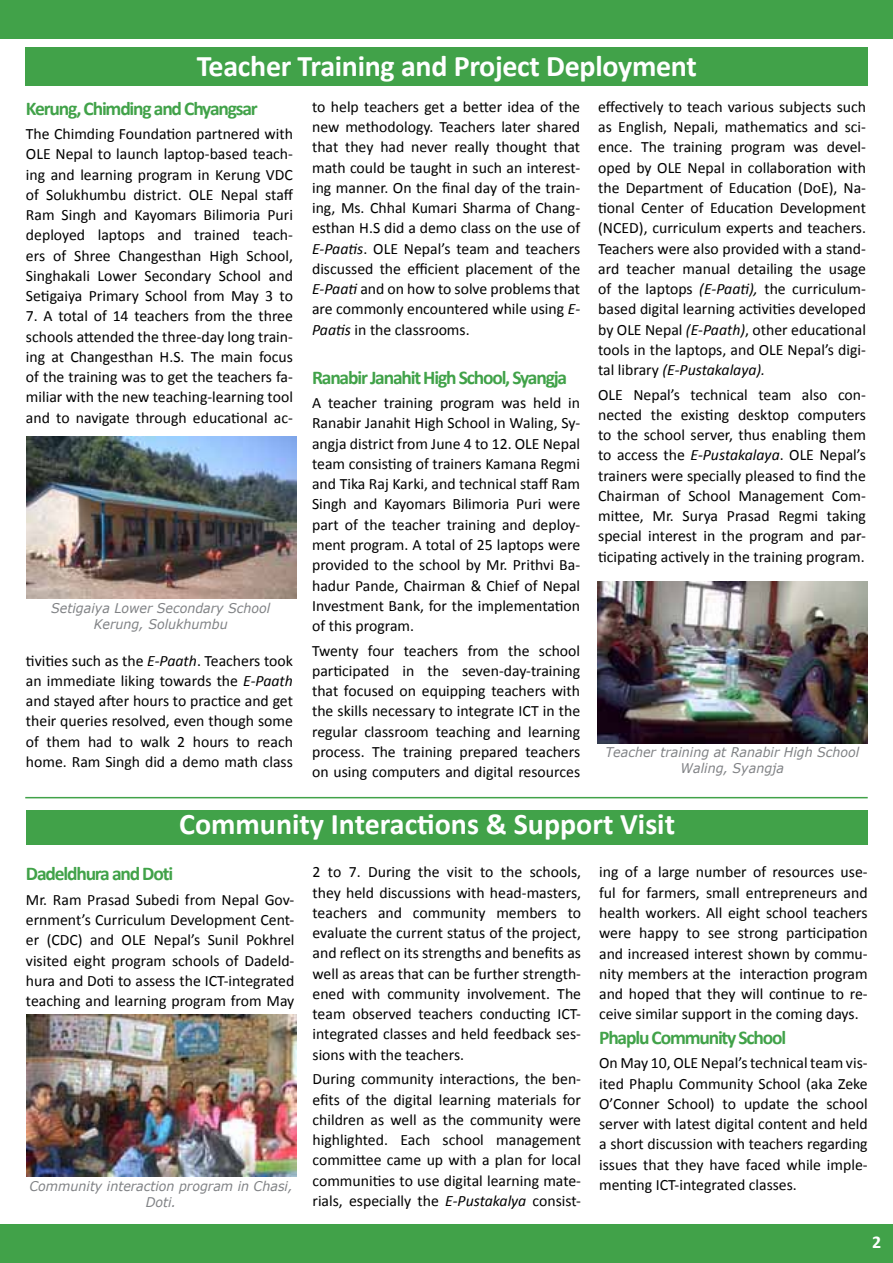
<style>
.page{position:relative;width:893px;height:1263px;background:#fff}
.page>*{position:absolute;margin:0;border:0;box-sizing:border-box;transform-origin:0 0}
.t1{font:700 30px "Calibri";letter-spacing:-.01em;color:#fff}
.t2{font:700 19.5px "Calibri";letter-spacing:-.06em;color:#41a249}
.t3{font:700 18px "Calibri";color:#fff}
.t4{font:15.75px/20.2px "Calibri";color:#000;text-align:justify}
.t5{font:italic 13.35px/16px "Verdana";color:#808285;text-align:center;scale:.94 1}
.s1{font-style:italic}
</style>
<div class="page">
<div style="left:0;top:1225px;width:893px;height:38px;background:#41a249"></div>
<div style="left:0;top:0;width:893px;height:39px;background:#41a249"></div>
<img style="left:26px;top:1015px;width:270px;height:162px">
<hr style="left:25px;top:797px;width:843px;height:1px;background:#41a249">
<div style="left:26px;top:810px;width:842px;height:34px;background:#41a249"></div>
<div style="left:25px;top:47px;width:843px;height:39px;background:#41a249"></div>
<img style="left:26px;top:437px;width:270px;height:162px">
<img style="left:598px;top:581px;width:270px;height:162px">
<h1 class="t1" style="left:197px;top:48px;width:502px">Teacher Training and Project Deployment</h1>
<p class="t2" style="left:26px;top:96px;width:233px">Kerung, Chimding and Chyangsar</p>
<p class="t4" style="left:26px;top:123px;width:269px">The Chimding Foundation partnered with OLE Nepal to launch laptop-based teach&shy;ing and learning program in Kerung VDC of Solukhumbu district. OLE Nepal staff Ram Singh and Kayomars Bilimoria Puri deployed laptops and trained teach&shy;ers of Shree Changesthan High School, Singhakali Lower Secondary School and Setigaiya Primary School from May 3 to</p>
<p class="t4" style="left:26px;top:305px;width:268px">7. A total of 14 teachers from the three schools attended the three-day long train&shy;ing at Changesthan H.S. The main focus of the training was to get the teachers fa&shy;miliar with the new teaching-learning tool and to navigate through educational ac-</p>
<p class="t5" style="left:51px;top:600px;width:234px">Setigaiya Lower Secondary School<br>Kerung, Solukhumbu</p>
<p class="t4" style="left:26px;top:650px;width:268px">tivities such as the <span class="s1">E-Paath</span>. Teachers took an immediate liking towards the <span class="s1">E-Paath </span>and stayed after hours to practice and get their queries resolved, even though some of them had to walk 2 hours to reach home. Ram Singh did a demo math class</p>
<p class="t4" style="left:312px;top:96px;width:270px">to help teachers get a better idea of the new methodology. Teachers later shared that they had never really thought that math could be taught in such an interest&shy;ing manner. On the final day of the train&shy;ing, Ms. Chhal Kumari Sharma of Chang&shy;esthan H.S did a demo class on the use of <span class="s1">E-Paatis</span>. OLE Nepal’s team and teachers discussed the efficient placement of the <span class="s1">E-Paati</span> and on how to solve problems that are commonly encountered while using <span class="s1">E-Paatis</span> in the classrooms.</p>
<p class="t2" style="left:312px;top:365px;width:257px">Ranabir Janahit High School, Syangja</p>
<p class="t4" style="left:312px;top:392px;width:270px">A teacher training program was held in Ranabir Janahit High School in Waling, Sy&shy;angja district from June 4 to 12. OLE Nepal team consisting of trainers Kamana Regmi and Tika Raj Karki, and technical staff Ram Singh and Kayomars Bilimoria Puri were part of the teacher training and deploy&shy;ment program. A total of 25 laptops were provided to the school by Mr. Prithvi Ba&shy;hadur Pande, Chairman &amp; Chief of Nepal Investment Bank, for the implementation of this program.</p>
<p class="t4" style="left:312px;top:639px;width:270px">Twenty four teachers from the school participated in the seven-day-training that focused on equipping teachers with the skills necessary to integrate ICT in the regular classroom teaching and learning process. The training prepared teachers on using computers and digital resources</p>
<p class="t4" style="left:598px;top:96px;width:269px">effectively to teach various subjects such as English, Nepali, mathematics and sci&shy;ence. The training program was devel&shy;oped by OLE Nepal in collaboration with the Department of Education (DoE), Na&shy;tional Center of Education Development (NCED), curriculum experts and teachers.<br>Teachers were also provided with a stand&shy;ard teacher manual detailing the usage of the laptops <span class="s1">(E-Paati),</span> the curriculum&shy;based digital learning activities developed by OLE Nepal <span class="s1">(E-Paath)</span>, other educational tools in the laptops, and OLE Nepal’s digi&shy;tal library <span class="s1">(E-Pustakalaya).</span></p>
<p class="t4" style="left:598px;top:384px;width:269px">OLE Nepal’s technical team also con&shy;nected the existing desktop computers to the school server, thus enabling them to access the <span class="s1">E-Pustakalaya</span>. OLE Nepal’s trainers were specially pleased to find the Chairman of School Management Com&shy;mittee, Mr. Surya Prasad Regmi taking special interest in the program and par&shy;ticipating actively in the training program.</p>
<p class="t5" style="left:605px;top:744px;width:271px">Teacher training at Ranabir High School<br>Waling, Syangja</p>
<h1 class="t1" style="left:179px;top:806px;width:497px">Community Interactions &amp; Support Visit</h1>
<p class="t4" style="left:313px;top:861px;width:270px">2 to 7. During the visit to the schools, they held discussions with head-masters, teachers and community members to evaluate the current status of the project, and reflect on its strengths and benefits as well as areas that can be further strength&shy;ened with community involvement. The team observed teachers conducting ICT&shy;integrated classes and held feedback ses&shy;sions with the teachers.</p>
<p class="t4" style="left:313px;top:1068px;width:270px">During community interactions, the ben&shy;efits of the digital learning materials for children as well as the community were highlighted. Each school management committee came up with a plan for local communities to use digital learning mate&shy;rials, especially the <span class="s1">E-Pustakalya</span> consist-</p>
<p class="t4" style="left:599px;top:861px;width:270px">ing of a large number of resources use&shy;ful for farmers, small entrepreneurs and health workers. All eight school teachers were happy to see strong participation and increased interest shown by commu&shy;nity members at the interaction program and hoped that they will continue to re&shy;ceive similar support in the coming days.</p>
<p class="t2" style="left:599px;top:1025px;width:189px">Phaplu Community School</p>
<p class="t4" style="left:599px;top:1052px;width:270px">On May 10, OLE Nepal’s technical team vis&shy;ited Phaplu Community School (aka Zeke O’Conner School) to update the school server with latest digital content and held a short discussion with teachers regarding issues that they have faced while imple-</p>
<p class="t2" style="left:26px;top:862px;width:149px">Dadeldhura and Doti</p>
<p class="t4" style="left:26px;top:889px;width:270px">Mr. Ram Prasad Subedi from Nepal Gov&shy;ernment’s Curriculum Development Cent&shy;er (CDC) and OLE Nepal’s Sunil Pokhrel visited eight program schools of Dadeld&shy;hura and Doti to assess the ICT-integrated teaching and learning program from May</p>
<p class="t5" style="left:29px;top:1178px;width:282px">Community interaction program in Chasi,</p>
<p class="t4" style="left:599px;top:1174px;width:199px">menting ICT-integrated classes.</p>
<p class="t5" style="left:146px;top:1194px;width:34px">Doti.</p>
<p class="t3" style="left:872px;top:1230px;width:11px">2</p>
</div>
